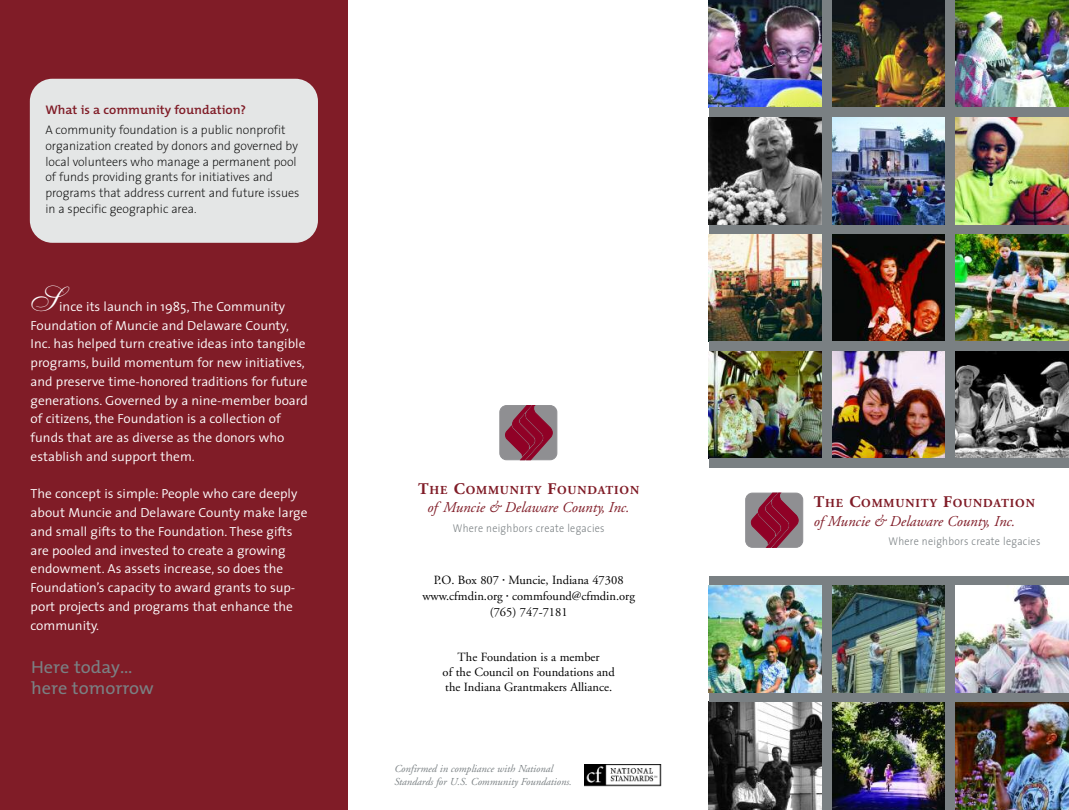
<style>
.page{position:relative;width:1069px;height:810px;background:#fff}
.page>*{position:absolute;margin:0;border:0;box-sizing:border-box;transform-origin:0 0}
.t1{font:35px "Shelley Allegro Script";color:#fff;scale:1.05 1}
.t2{font:17.5px/21.2px "The Mix";color:#7a8083;scale:1.05 1}
.t3{font:italic 15px "Adobe Garamond";color:#801c27}
.t4{font:300 13.12px/18.8px "The Sans";color:#fff}
.t5{font:200 12.5px/15.6px "The Sans";color:#000}
.t6{font:12.5px/16.2px "Adobe Garamond";color:#000;text-align:center}
.t7{font:600 12.5px "The Mix";color:#801c27;scale:1.05 1}
.t8{font:700 12.25px "Adobe Garamond";letter-spacing:.07em;color:#801c27}
.t9{font:300 11.25px "The Sans";letter-spacing:.03em;color:#7a8083;scale:.9 1}
.t10{font:italic 10.62px/12.8px "Adobe Garamond";color:#7a8083}
.s1{font-size:16.25px}
.s2{font-size:6.25px}
</style>
<div class="page">
<img style="left:954px;top:0;width:115px;height:108px">
<img style="left:709px;top:0;width:113px;height:108px">
<img style="left:832px;top:0;width:113px;height:108px">
<img style="left:954px;top:117px;width:115px;height:108px">
<img style="left:709px;top:117px;width:113px;height:108px">
<img style="left:832px;top:117px;width:113px;height:108px">
<img style="left:954px;top:234px;width:115px;height:108px">
<img style="left:709px;top:234px;width:113px;height:108px">
<img style="left:832px;top:234px;width:113px;height:108px">
<img style="left:954px;top:351px;width:115px;height:108px">
<img style="left:709px;top:351px;width:113px;height:108px">
<img style="left:832px;top:351px;width:113px;height:108px">
<img style="left:954px;top:585px;width:115px;height:108px">
<img style="left:709px;top:585px;width:113px;height:108px">
<img style="left:832px;top:585px;width:113px;height:108px">
<img style="left:954px;top:702px;width:115px;height:108px">
<img style="left:709px;top:702px;width:113px;height:108px">
<img style="left:832px;top:702px;width:113px;height:108px">
<div style="left:709px;top:108px;width:360px;height:9px;background:#7a8083"></div>
<div style="left:822px;top:0;width:10px;height:464px;background:#7a8083"></div>
<div style="left:945px;top:579px;width:9px;height:231px;background:#7a8083"></div>
<div style="left:822px;top:580px;width:10px;height:230px;background:#7a8083"></div>
<div style="left:945px;top:0;width:9px;height:465px;background:#7a8083"></div>
<div style="left:709px;top:225px;width:360px;height:9px;background:#7a8083"></div>
<div style="left:709px;top:342px;width:360px;height:9px;background:#7a8083"></div>
<div style="left:709px;top:459px;width:360px;height:9px;background:#7a8083"></div>
<div style="left:709px;top:576px;width:360px;height:9px;background:#7a8083"></div>
<div style="left:709px;top:693px;width:360px;height:9px;background:#7a8083"></div>
<div style="left:500px;top:406px;width:57px;height:54px;background:#8f8f92;border-radius:7px"></div>
<div style="left:500px;top:406px;width:57px;height:54px;border:1px solid #8f8f92;border-radius:7px"></div>
<svg style="left:505px;top:405px;width:47px;height:55px"></svg>
<img style="left:584px;top:764px;width:78px;height:22px">
<div style="left:0;top:0;width:348px;height:810px;background:#801c27"></div>
<div style="left:746px;top:493px;width:57px;height:54px;background:#8f8f92;border-radius:7px"></div>
<div style="left:746px;top:493px;width:57px;height:54px;border:1px solid #8f8f92;border-radius:7px"></div>
<svg style="left:751px;top:493px;width:47px;height:54px"></svg>
<div style="left:30px;top:79px;width:288px;height:164px;background:#e4e6e6;border-radius:22px"></div>
<p class="t7" style="left:45px;top:106px;width:193px">What is a community foundation?</p>
<p class="t5" style="left:45px;top:124px;width:256px">A community foundation is a public nonprofit organization created by donors and governed by local volunteers who manage a permanent pool of funds providing grants for initiatives and programs that address current and future issues in a specific geographic area.</p>
<h1 class="t1" style="left:31px;top:287px;width:29px">S</h1>
<p class="t4" style="left:31px;top:299px;width:279px;text-indent:29px">ince its launch in 1985, The Community Foundation of Muncie and Delaware County, Inc. has helped turn creative ideas into tangible programs, build momentum for new initiatives, and preserve time-honored traditions for future generations. Governed by a nine-member board of citizens, the Foundation is a collection of funds that are as diverse as the donors who establish and support them.</p>
<p class="t4" style="left:31px;top:486px;width:278px">The concept is simple: People who care deeply about Muncie and Delaware County make large and small gifts to the Foundation. These gifts are pooled and invested to create a growing endowment. As assets increase, so does the Foundation’s capacity to award grants to sup&shy;port projects and programs that enhance the community.</p>
<h2 class="t2" style="left:31px;top:658px;width:118px">Here today… here tomorrow</h2>
<p class="t8" style="left:418px;top:485px;width:222px"><span class="s1">T</span>HE <span class="s1">C</span>OMMUNITY <span class="s1">F</span>OUNDATION</p>
<p class="t3" style="left:427px;top:502px;width:204px">of Muncie &amp; Delaware County, Inc.</p>
<p class="t9" style="left:453px;top:524px;width:170px">Where neighbors create legacies</p>
<p class="t6" style="left:422px;top:573px;width:214px">P.O. Box 807 <span class="s2">•</span> Muncie, Indiana 47308 www.cfmdin.org <span class="s2">•</span> commfound@cfmdin.org (765) 747-7181</p>
<p class="t6" style="left:442px;top:651px;width:174px;line-height:15px">The Foundation is a member<br>of the Council on Foundations and the Indiana Grantmakers Alliance.</p>
<p class="t10" style="left:394px;top:763px;width:179px">Confirmed in compliance with National<br>Standards for U.S. Community Foundations.</p>
<p class="t8" style="left:814px;top:498px;width:222px"><span class="s1">T</span>HE <span class="s1">C</span>OMMUNITY <span class="s1">F</span>OUNDATION</p>
<p class="t3" style="left:814px;top:515px;width:203px">of Muncie &amp; Delaware County, Inc.</p>
<p class="t9" style="left:888px;top:536px;width:170px">Where neighbors create legacies</p>
</div>
